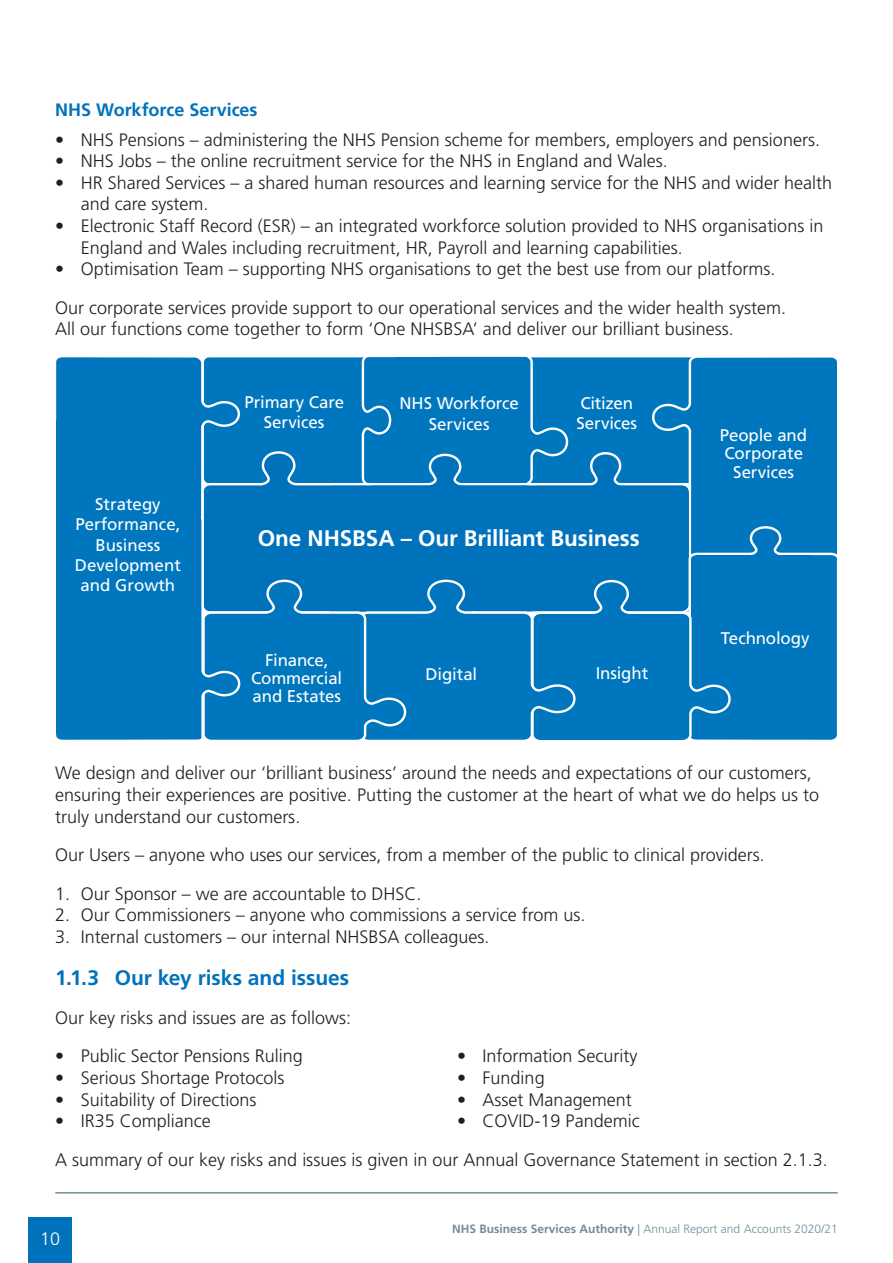
<style>
.page{position:relative;width:893px;height:1263px;background:#fff}
.page>*{position:absolute;margin:0;border:0;box-sizing:border-box;transform-origin:0 0}
.t1{font:700 22.5px "Frutiger LT Std";letter-spacing:-.005em;color:#fff}
.t2{font:700 21px "Frutiger LT Std";color:#0072bc}
.t3{font:300 18px/21.6px "Frutiger LT Std";color:#231f20}
.t4{font:700 18px "Frutiger LT Std";letter-spacing:-.005em;color:#0072bc}
.t5{font:300 18px "Frutiger LT Std";color:#fff}
.t6{font:16.95px/20.2px "Frutiger LT Std";letter-spacing:-.005em;color:#fff;text-align:center}
.t7{font:300 12px "Frutiger LT Std";color:#758c99}
.s1{font-weight:700}
</style>
<div class="page">
<hr style="left:892px;top:0;width:1px;height:1263px;background:#e7f0f1">
<div style="left:28px;top:1217px;width:44px;height:46px;background:#0072bc"></div>
<hr style="left:55px;top:1192px;width:783px;height:1px;background:#758c99">
<div style="left:56px;top:356px;width:781px;height:384px;background:#0076be"></div>
<div style="left:56px;top:420px;width:145px;height:314px;background:#0076be"></div>
<p class="t4" style="left:55px;top:99px;width:204px">NHS Workforce Services</p>
<p class="t3" style="left:55px;top:129px;width:766px">• NHS Pensions – administering the NHS Pension scheme for members, employers and pensioners.</p>
<p class="t3" style="left:55px;top:150px;width:614px">• NHS Jobs – the online recruitment service for the NHS in England and Wales.</p>
<p class="t3" style="left:81px;top:172px;width:753px;text-indent:-26px">• HR Shared Services – a shared human resources and learning service for the NHS and wider health and care system.</p>
<p class="t3" style="left:81px;top:215px;width:744px;text-indent:-26px">• Electronic Staff Record (ESR) – an integrated workforce solution provided to NHS organisations in<br>England and Wales including recruitment, HR, Payroll and learning capabilities.</p>
<p class="t3" style="left:55px;top:250px;width:732px;line-height:38.5px">• Optimisation Team – supporting NHS organisations to get the best use from our platforms.<br>Our corporate services provide support to our operational services and the wider health system.</p>
<p class="t3" style="left:55px;top:319px;width:680px">All our functions come together to form ‘One NHSBSA’ and deliver our brilliant business.</p>
<p class="t6" style="left:75px;top:494px;width:107px">Strategy<br>Performance,<br>Business<br>Development and Growth</p>
<p class="t6" style="left:245px;top:392px;width:101px">Primary Care<br>Services</p>
<p class="t6" style="left:399px;top:393px;width:121px">NHS Workforce<br>Services</p>
<p class="t6" style="left:576px;top:393px;width:62px;text-align:left">Citizen<br>Services</p>
<p class="t1" style="left:258px;top:525px;width:383px">One NHSBSA – Our Brilliant Business</p>
<p class="t6" style="left:251px;top:651px;width:93px;line-height:18.1px">Finance,<br>Commercial and Estates</p>
<p class="t6" style="left:426px;top:664px;width:53px">Digital</p>
<p class="t6" style="left:596px;top:663px;width:54px">Insight</p>
<p class="t6" style="left:720px;top:426px;width:89px;line-height:18.1px">People and<br>Corporate<br>Services</p>
<p class="t6" style="left:721px;top:628px;width:90px">Technology</p>
<p class="t3" style="left:55px;top:763px;width:765px">We design and deliver our ‘brilliant business’ around the needs and expectations of our customers, ensuring their experiences are positive. Putting the customer at the heart of what we do helps us to truly understand our customers.</p>
<p class="t3" style="left:55px;top:844px;width:711px">Our Users – anyone who uses our services, from a member of the public to clinical providers.</p>
<p class="t3" style="left:55px;top:883px;width:368px">1. Our Sponsor – we are accountable to DHSC.</p>
<p class="t3" style="left:55px;top:905px;width:532px">2. Our Commissioners – anyone who commissions a service from us.</p>
<p class="t3" style="left:55px;top:926px;width:436px">3. Internal customers – our internal NHSBSA colleagues.</p>
<p class="t2" style="left:55px;top:965px;width:295px">1.1.3 Our key risks and issues</p>
<p class="t3" style="left:55px;top:1007px;width:297px">Our key risks and issues are as follows:</p>
<p class="t3" style="left:55px;top:1046px;width:249px">• Public Sector Pensions Ruling</p>
<p class="t3" style="left:55px;top:1067px;width:231px">• Serious Shortage Protocols</p>
<p class="t3" style="left:55px;top:1089px;width:203px">• Suitability of Directions</p>
<p class="t3" style="left:55px;top:1110px;width:157px">• IR35 Compliance</p>
<p class="t3" style="left:457px;top:1046px;width:182px">• Information Security</p>
<p class="t3" style="left:457px;top:1067px;width:89px">• Funding</p>
<p class="t3" style="left:457px;top:1089px;width:176px">• Asset Management</p>
<p class="t3" style="left:55px;top:1102px;width:774px;line-height:38.5px;text-indent:402px">• COVID-19 Pandemic<br>A summary of our key risks and issues is given in our Annual Governance Statement in section 2.1.3.</p>
<p class="t5" style="left:40px;top:1229px;width:22px">10</p>
<p class="t7" style="left:452px;top:1222px;width:387px"><span class="s1">NHS Business Services Authority</span> | Annual Report and Accounts 2020/21</p>
</div>
